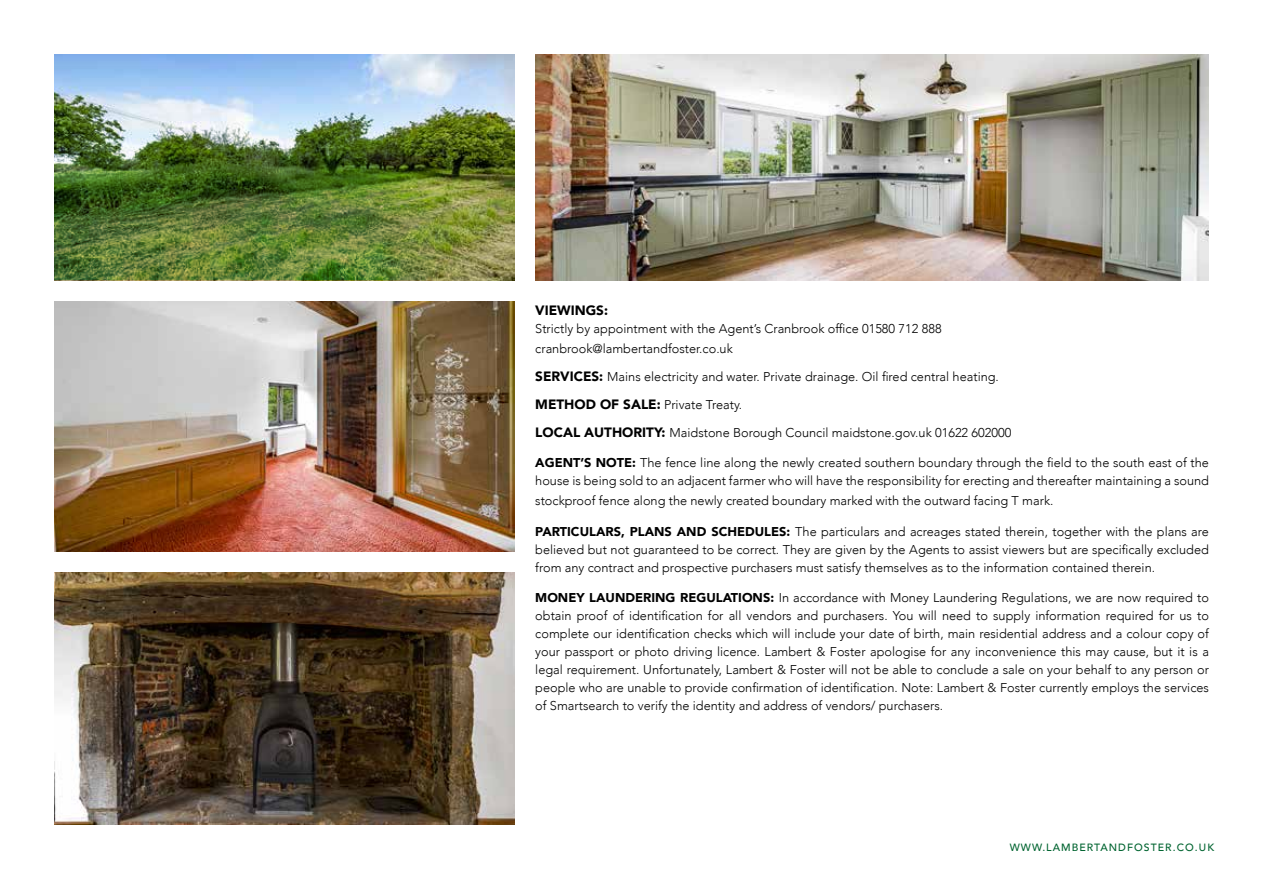
<style>
.page{position:relative;width:1263px;height:893px;background:#fff}
.page>*{position:absolute;margin:0;border:0;box-sizing:border-box;transform-origin:0 0}
.t1{font:900 13.5px "Avenir";color:#000}
.t2{font:300 12.75px/18px "Avenir";color:#000}
.t3{font:500 10.5px "Avenir";letter-spacing:.1em;color:#006430}
.s1{font-weight:900;font-size:13.5px}
.s2{font-weight:900}
</style>
<div class="page">
<img style="left:54px;top:302px;width:460px;height:250px">
<img style="left:535px;top:54px;width:674px;height:226px">
<img style="left:54px;top:54px;width:460px;height:10px">
<img style="left:54px;top:64px;width:460px;height:216px">
<img style="left:54px;top:573px;width:460px;height:251px">
<p class="t1" style="left:535px;top:299px;width:74px">VIEWINGS:</p>
<p class="t2" style="left:535px;top:319px;width:408px;line-height:19.5px">Strictly by appointment with the Agent’s Cranbrook office 01580 712 888 cranbrook@lambertandfoster.co.uk</p>
<p class="t2" style="left:535px;top:362px;width:478px;line-height:28px"><span class="s1">SERVICES:</span> Mains electricity and water. Private drainage. Oil fired central heating.<br><span class="s1">METHOD OF SALE:</span> Private Treaty.<br><span class="s1">LOCAL AUTHORITY:</span> Maidstone Borough Council maidstone.gov.uk 01622 602000</p>
<p class="t2" style="left:535px;top:454px;width:675px"><span class="s2">AGENT’S NOTE:</span> The fence line along the newly created southern boundary through the field to the south east of the house is being sold to an adjacent farmer who will have the responsibility for erecting and thereafter maintaining a sound</p>
<p class="t2" style="left:535px;top:491px;width:520px">stockproof fence along the newly created boundary marked with the outward facing T mark.</p>
<p class="t2" style="left:535px;top:522px;width:675px;text-align:justify"><span class="s2">PARTICULARS, PLANS AND SCHEDULES:</span> The particulars and acreages stated therein, together with the plans are believed but not guaranteed to be correct. They are given by the Agents to assist viewers but are specifically excluded from any contract and prospective purchasers must satisfy themselves as to the information contained therein.</p>
<p class="t2" style="left:535px;top:589px;width:675px;text-align:justify"><span class="s2">MONEY LAUNDERING REGULATIONS:</span> In accordance with Money Laundering Regulations, we are now required to obtain proof of identification for all vendors and purchasers. You will need to supply information required for us to complete our identification checks which will include your date of birth, main residential address and a colour copy of your passport or photo driving licence. Lambert &amp; Foster apologise for any inconvenience this may cause, but it is a legal requirement. Unfortunately, Lambert &amp; Foster will not be able to conclude a sale on your behalf to any person or people who are unable to provide confirmation of identification. Note: Lambert &amp; Foster currently employs the services of Smartsearch to verify the identity and address of vendors/ purchasers.</p>
<p class="t3" style="left:1010px;top:838px;width:206px">WWW.LAMBERTANDFOSTER.CO.UK</p>
</div>
